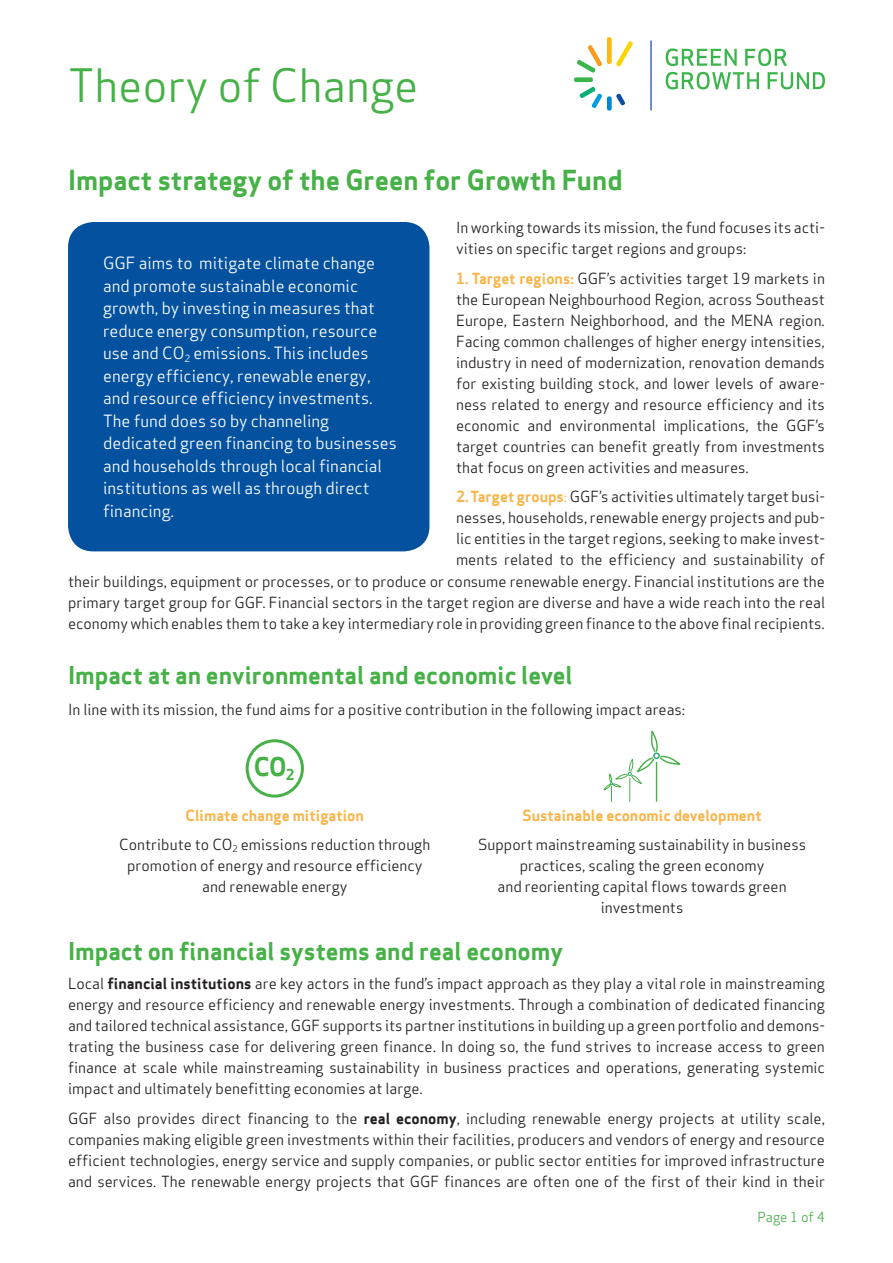
<style>
.page{position:relative;width:893px;height:1263px;background:#fff}
.page>*{position:absolute;margin:0;border:0;box-sizing:border-box;transform-origin:0 0}
.t1{font:45px "Apex Sans";color:#45b146}
.t2{font:700 27px "Apex Sans";color:#45b146}
.t3{font:700 25.2px "Apex Sans";color:#45b146}
.t4{font:700 24px "Apex Sans";color:#45b146}
.t5{font:16.5px/22.5px "Apex Sans";color:#fff}
.t6{font:15px/21px "Apex Sans";color:#231f20;text-align:justify}
.t7{font:700 15px "Apex Sans";color:#f8b54c}
.t8{font:13.5px "Apex Sans";color:#45b146}
.s1{font-weight:700;color:#f8b54c}
.s2{color:#f8b54c}
.s3{font-weight:700}
</style>
<div class="page">
<div style="left:68px;top:222px;width:361px;height:329px;background:#03519f;border-radius:26px"></div>
<svg style="left:768px;top:72px;width:57px;height:17px"></svg>
<svg style="left:666px;top:72px;width:93px;height:17px"></svg>
<svg style="left:666px;top:48px;width:71px;height:18px"></svg>
<svg style="left:745px;top:48px;width:42px;height:18px"></svg>
<hr style="left:650px;top:41px;width:2px;height:69px;background:#0d4da1">
<div style="left:607px;top:96px;width:5px;height:15px;background:#0089cf;border-radius:2px"></div>
<svg style="left:616px;top:93px;width:9px;height:13px"></svg>
<svg style="left:579px;top:87px;width:23px;height:21px"></svg>
<div style="left:574px;top:77px;width:19px;height:5px;background:#3ab54a;border-radius:2px"></div>
<svg style="left:577px;top:45px;width:25px;height:28px"></svg>
<div style="left:607px;top:37px;width:5px;height:27px;background:#fcb814;border-radius:2px"></div>
<svg style="left:616px;top:41px;width:17px;height:26px"></svg>
<div style="left:246px;top:739px;width:58px;height:58px;border:3px solid #45b146;border-radius:50%"></div>
<svg style="left:603px;top:731px;width:78px;height:70px"></svg>
<h1 class="t1" style="left:68px;top:48px;width:352px">Theory of Change</h1>
<h2 class="t2" style="left:68px;top:163px;width:556px">Impact strategy of the Green for Growth Fund</h2>
<p class="t6" style="left:456px;top:216px;width:370px">In working towards its mission, the fund focuses its acti&shy;vities on specific target regions and groups:</p>
<p class="t6" style="left:456px;top:266px;width:370px"><span class="s1">1. Target regions:</span> GGF’s activities target 19 markets in the European Neighbourhood Region, across Southeast Europe, Eastern Neighborhood, and the MENA region.<br>Facing common challenges of higher energy intensities, industry in need of modernization, renovation demands for existing building stock, and lower levels of aware&shy;ness related to energy and resource efficiency and its economic and environmental implications, the GGF’s target countries can benefit greatly from investments that focus on green activities and measures.</p>
<p class="t6" style="left:68px;top:485px;width:758px;text-align:right"><span class="s1">2. Target groups</span><span class="s2">:</span> GGF’s activities ultimately target busi-<br>nesses, households, renewable energy projects and pub-<br>lic entities in the target regions, seeking to make invest-<br>ments related to the efficiency and sustainability of<br>their buildings, equipment or processes, or to produce or consume renewable energy. Financial institutions are the primary target group for GGF. Financial sectors in the target region are diverse and have a wide reach into the real economy which enables them to take a key intermediary role in providing green finance to the above final recipients.</p>
<p class="t5" style="left:103px;top:250px;width:295px">GGF aims to mitigate climate change and promote sustainable economic growth, by investing in measures that reduce energy consumption, resource use and CO<sub>2</sub> emissions. This includes energy efficiency, renewable energy, and resource efficiency investments.<br>The fund does so by channeling dedicated green financing to businesses and households through local financial institutions as well as through direct financing.</p>
<h3 class="t4" style="left:68px;top:659px;width:506px">Impact at an environmental and economic level</h3>
<p class="t6" style="left:68px;top:697px;width:619px">In line with its mission, the fund aims for a positive contribution in the following impact areas:</p>
<h3 class="t3" style="left:254px;top:751px;width:42px">CO<sub>2</sub></h3>
<p class="t6" style="left:119px;top:799px;width:313px;line-height:29.5px;text-align:center"><span class="s1">Climate change mitigation<br></span>Contribute to CO<sub>2</sub> emissions reduction through</p>
<p class="t6" style="left:127px;top:854px;width:297px;text-align:center">promotion of energy and resource efficiency and renewable energy</p>
<p class="t7" style="left:522px;top:805px;width:241px">Sustainable economic development</p>
<p class="t6" style="left:478px;top:833px;width:329px;text-align:center">Support mainstreaming sustainability in business practices, scaling the green economy<br>and reorienting capital flows towards green investments</p>
<h3 class="t4" style="left:68px;top:935px;width:496px">Impact on financial systems and real economy</h3>
<p class="t6" style="left:68px;top:972px;width:758px">Local <span class="s3">financial institutions</span> are key actors in the fund’s impact approach as they play a vital role in mainstreaming energy and resource efficiency and renewable energy investments. Through a combination of dedicated financing and tailored technical assistance, GGF supports its partner institutions in building up a green portfolio and demons&shy;trating the business case for delivering green finance. In doing so, the fund strives to increase access to green finance at scale while mainstreaming sustainability in business practices and operations, generating systemic impact and ultimately benefitting economies at large.</p>
<p class="t6" style="left:68px;top:1106px;width:758px">GGF also provides direct financing to the <span class="s3">real economy</span>, including renewable energy projects at utility scale, companies making eligible green investments within their facilities, producers and vendors of energy and resource efficient technologies, energy service and supply companies, or public sector entities for improved infrastructure and services. The renewable energy projects that GGF finances are often one of the first of their kind in their</p>
<p class="t8" style="left:757px;top:1206px;width:69px">Page 1 of 4</p>
</div>
